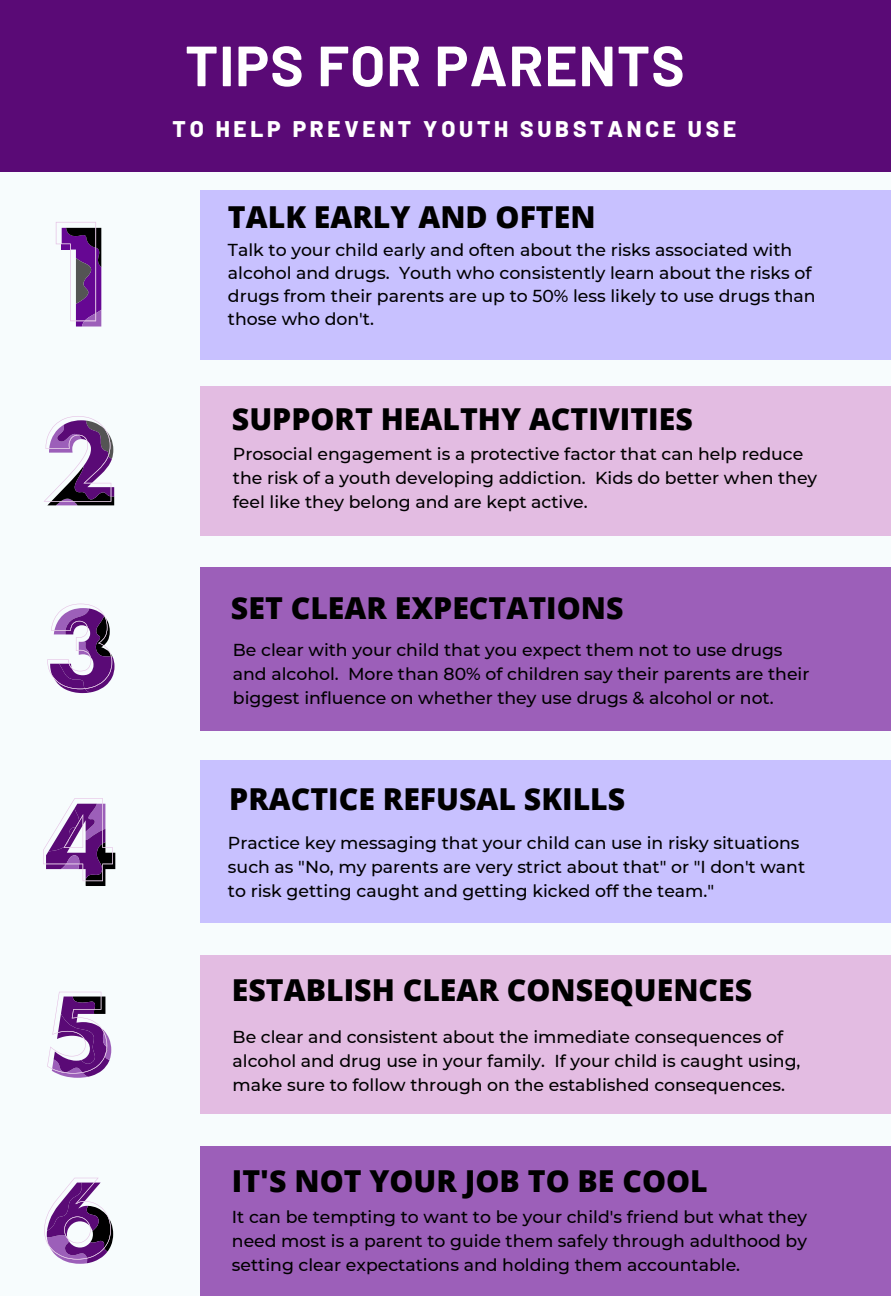
<style>
.page{position:relative;width:891px;height:1296px;background:#f7fcfd}
.page>*{position:absolute;margin:0;border:0;box-sizing:border-box;transform-origin:0 0}
.t1{font:700 56.48px "Barlow";letter-spacing:.02em;color:#fff}
.t2{font:800 30.15px "Open Sans";color:#000}
.t3{font:800 22.72px "Barlow";letter-spacing:.165em;color:#fff}
.t4{font:500 17.32px/24.1px "Montserrat";color:#000}
</style>
<div class="page">
<div style="left:0;top:0;width:891px;height:172px;background:#5a0a76"></div>
<svg style="left:56px;top:222px;width:45px;height:105px"></svg>
<div style="left:200px;top:190px;width:691px;height:169px;background:#c8c1ff"></div>
<svg style="left:43px;top:798px;width:72px;height:88px"></svg>
<div style="left:200px;top:761px;width:691px;height:162px;background:#c8c1ff"></div>
<svg style="left:44px;top:416px;width:70px;height:89px"></svg>
<div style="left:200px;top:386px;width:691px;height:150px;background:#e3bce2"></div>
<svg style="left:47px;top:604px;width:68px;height:89px"></svg>
<div style="left:200px;top:567px;width:691px;height:163px;background:#9c5fb9"></div>
<svg style="left:47px;top:992px;width:64px;height:86px"></svg>
<div style="left:200px;top:955px;width:691px;height:159px;background:#e3bce2"></div>
<svg style="left:44px;top:1178px;width:69px;height:86px"></svg>
<div style="left:200px;top:1146px;width:691px;height:150px;background:#9c5fb9"></div>
<p class="t1" style="left:185px;top:30px;width:501px">TIPS FOR PARENTS</p>
<p class="t3" style="left:173px;top:114px;width:565px">TO HELP PREVENT YOUTH SUBSTANCE USE</p>
<p class="t2" style="left:228px;top:196px;width:369px">TALK EARLY AND OFTEN</p>
<p class="t4" style="left:228px;top:238px;width:589px;line-height:22.9px">Talk to your child early and often about the risks associated with alcohol and drugs. Youth who consistently learn about the risks of drugs from their parents are up to 50% less likely to use drugs than those who don't.</p>
<p class="t2" style="left:232px;top:398px;width:462px">SUPPORT HEALTHY ACTIVITIES</p>
<p class="t4" style="left:233px;top:442px;width:586px">Prosocial engagement is a protective factor that can help reduce the risk of a youth developing addiction. Kids do better when they feel like they belong and are kept active.</p>
<p class="t2" style="left:231px;top:587px;width:394px">SET CLEAR EXPECTATIONS</p>
<p class="t4" style="left:233px;top:638px;width:578px">Be clear with your child that you expect them not to use drugs and alcohol. More than 80% of children say their parents are their biggest influence on whether they use drugs &amp; alcohol or not.</p>
<p class="t2" style="left:229px;top:778px;width:398px">PRACTICE REFUSAL SKILLS</p>
<p class="t4" style="left:228px;top:831px;width:579px">Practice key messaging that your child can use in risky situations such as "No, my parents are very strict about that" or "I don't want to risk getting caught and getting kicked off the team."</p>
<p class="t2" style="left:232px;top:969px;width:522px">ESTABLISH CLEAR CONSEQUENCES</p>
<p class="t4" style="left:233px;top:1025px;width:569px">Be clear and consistent about the immediate consequences of alcohol and drug use in your family. If your child is caught using, make sure to follow through on the established consequences.</p>
<p class="t2" style="left:232px;top:1160px;width:477px">IT'S NOT YOUR JOB TO BE COOL</p>
<p class="t4" style="left:232px;top:1204px;width:577px;text-align:justify">It can be tempting to want to be your child's friend but what they need most is a parent to guide them safely through adulthood by setting clear expectations and holding them accountable.</p>
</div>
